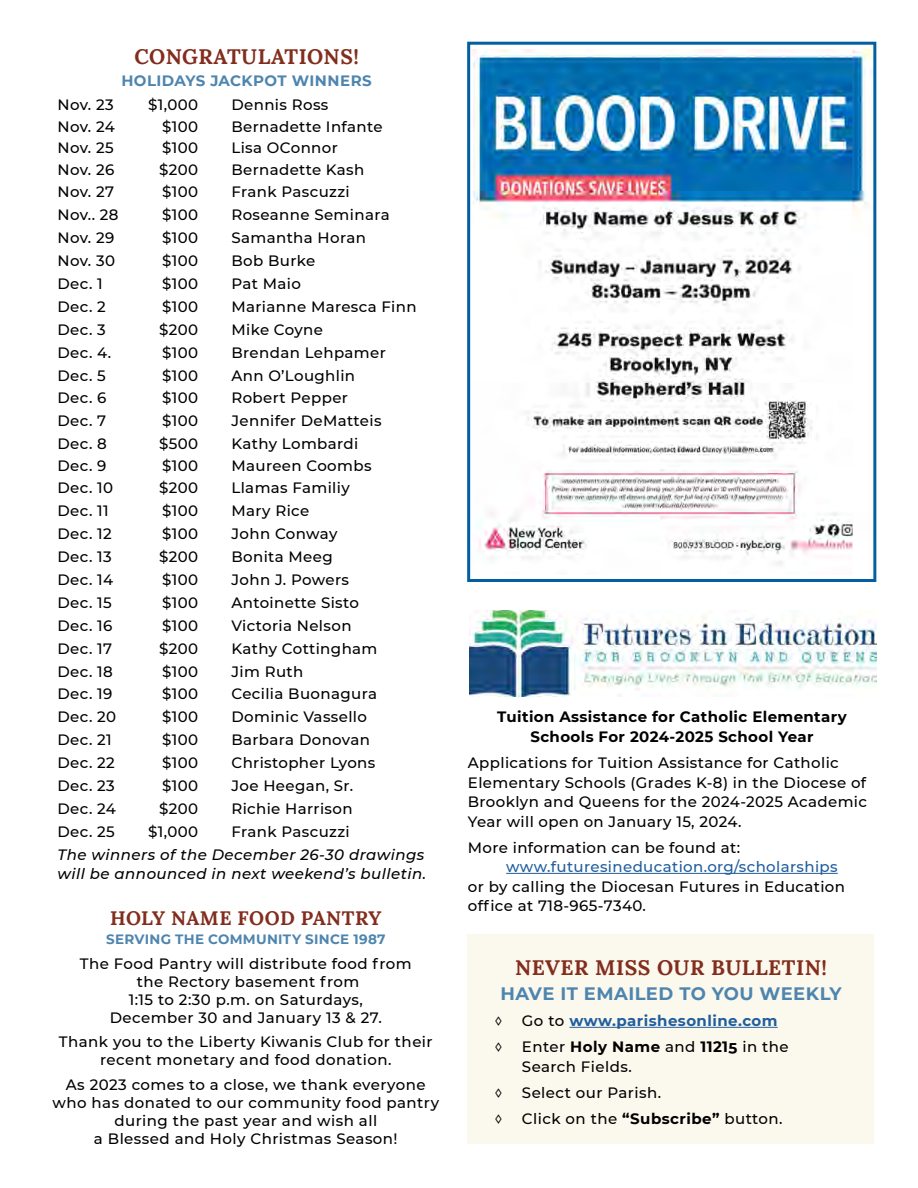
<style>
.page{position:relative;width:918px;height:1188px;background:#fff}
.page>*{position:absolute;margin:0;border:0;box-sizing:border-box;transform-origin:0 0}
.t1{font:700 21px "Lora";letter-spacing:.025em;color:#822d1d}
.t2{font:700 19.5px "Lora";letter-spacing:.02em;color:#822d1d}
.t3{font:700 18px "Montserrat";letter-spacing:.025em;color:#4e85af}
.t4{font:500 15px/18px "Montserrat";letter-spacing:.025em;color:#000;text-align:center}
.t5{font:italic 500 15px/19.6px "Montserrat";letter-spacing:.03em;color:#000}
.t6{font:700 15px/19.5px "Montserrat";letter-spacing:.025em;color:#000;text-align:center}
.t7{font:500 15px "Montserrat";letter-spacing:.025em;color:#215e9e}
.t8{font:700 15px "Montserrat";letter-spacing:.03em;color:#215e9e}
.t9{font:700 15px "Montserrat";letter-spacing:.03em;color:#4e85af}
.t10{font:700 13.5px "Montserrat";letter-spacing:.02em;color:#4e85af}
.s1{font-weight:500;color:#000}
.s2{font-weight:700}
</style>
<div class="page">
<hr style="left:506px;top:873px;width:332px;height:1px;background:#215e9e">
<img style="left:469px;top:610px;width:407px;height:87px">
<img style="left:472px;top:49px;width:400px;height:516px">
<div style="left:467px;top:42px;width:409px;height:540px;border:3px solid #025fa2"></div>
<div style="left:468px;top:935px;width:406px;height:209px;background:#fbf8ed"></div>
<hr style="left:569px;top:1027px;width:209px;height:1px;background:#215e9e">
<h1 class="t1" style="left:134px;top:41px;width:226px">CONGRATULATIONS!</h1>
<p class="t9" style="left:121px;top:70px;width:252px">HOLIDAYS JACKPOT WINNERS</p>
<p class="t4" style="left:57px;top:95px;width:58px">Nov. 23</p>
<p class="t4" style="left:148px;top:95px;width:51px">$1,000</p>
<p class="t4" style="left:231px;top:95px;width:98px">Dennis Ross</p>
<p class="t4" style="left:57px;top:117px;width:59px">Nov. 24</p>
<p class="t4" style="left:162px;top:117px;width:37px">$100</p>
<p class="t4" style="left:231px;top:117px;width:153px">Bernadette Infante</p>
<p class="t4" style="left:57px;top:138px;width:58px">Nov. 25</p>
<p class="t4" style="left:162px;top:138px;width:37px">$100</p>
<p class="t4" style="left:231px;top:138px;width:108px">Lisa OConnor</p>
<p class="t4" style="left:57px;top:160px;width:58px">Nov. 26</p>
<p class="t4" style="left:159px;top:160px;width:41px">$200</p>
<p class="t4" style="left:231px;top:160px;width:134px">Bernadette Kash</p>
<p class="t4" style="left:57px;top:182px;width:58px">Nov. 27</p>
<p class="t4" style="left:162px;top:182px;width:37px">$100</p>
<p class="t4" style="left:231px;top:182px;width:120px">Frank Pascuzzi</p>
<p class="t4" style="left:57px;top:205px;width:63px">Nov.. 28</p>
<p class="t4" style="left:162px;top:205px;width:37px">$100</p>
<p class="t4" style="left:231px;top:205px;width:160px">Roseanne Seminara</p>
<p class="t4" style="left:57px;top:228px;width:58px">Nov. 29</p>
<p class="t4" style="left:162px;top:228px;width:37px">$100</p>
<p class="t4" style="left:231px;top:228px;width:136px">Samantha Horan</p>
<p class="t4" style="left:57px;top:251px;width:59px">Nov. 30</p>
<p class="t4" style="left:162px;top:251px;width:37px">$100</p>
<p class="t4" style="left:231px;top:251px;width:85px">Bob Burke</p>
<p class="t4" style="left:57px;top:274px;width:47px">Dec. 1</p>
<p class="t4" style="left:162px;top:274px;width:37px">$100</p>
<p class="t4" style="left:231px;top:274px;width:71px">Pat Maio</p>
<p class="t4" style="left:57px;top:297px;width:50px">Dec. 2</p>
<p class="t4" style="left:162px;top:297px;width:37px">$100</p>
<p class="t4" style="left:231px;top:297px;width:187px">Marianne Maresca Finn</p>
<p class="t4" style="left:57px;top:320px;width:50px">Dec. 3</p>
<p class="t4" style="left:159px;top:320px;width:41px">$200</p>
<p class="t4" style="left:231px;top:320px;width:93px">Mike Coyne</p>
<p class="t4" style="left:57px;top:343px;width:55px">Dec. 4.</p>
<p class="t4" style="left:162px;top:343px;width:37px">$100</p>
<p class="t4" style="left:231px;top:343px;width:156px">Brendan Lehpamer</p>
<p class="t4" style="left:57px;top:366px;width:50px">Dec. 5</p>
<p class="t4" style="left:162px;top:366px;width:37px">$100</p>
<p class="t4" style="left:231px;top:366px;width:125px">Ann O’Loughlin</p>
<p class="t4" style="left:57px;top:388px;width:51px">Dec. 6</p>
<p class="t4" style="left:162px;top:388px;width:37px">$100</p>
<p class="t4" style="left:231px;top:388px;width:118px">Robert Pepper</p>
<p class="t4" style="left:57px;top:411px;width:50px">Dec. 7</p>
<p class="t4" style="left:162px;top:411px;width:37px">$100</p>
<p class="t4" style="left:231px;top:411px;width:152px">Jennifer DeMatteis</p>
<p class="t4" style="left:57px;top:434px;width:51px">Dec. 8</p>
<p class="t4" style="left:159px;top:434px;width:41px">$500</p>
<p class="t4" style="left:231px;top:434px;width:128px">Kathy Lombardi</p>
<p class="t4" style="left:57px;top:456px;width:51px">Dec. 9</p>
<p class="t4" style="left:162px;top:456px;width:37px">$100</p>
<p class="t4" style="left:231px;top:456px;width:142px">Maureen Coombs</p>
<p class="t4" style="left:57px;top:479px;width:57px">Dec. 10</p>
<p class="t4" style="left:159px;top:479px;width:41px">$200</p>
<p class="t4" style="left:231px;top:479px;width:120px">Llamas Familiy</p>
<p class="t4" style="left:57px;top:501px;width:53px">Dec. 11</p>
<p class="t4" style="left:162px;top:501px;width:37px">$100</p>
<p class="t4" style="left:231px;top:501px;width:79px">Mary Rice</p>
<p class="t4" style="left:57px;top:524px;width:56px">Dec. 12</p>
<p class="t4" style="left:162px;top:524px;width:37px">$100</p>
<p class="t4" style="left:231px;top:524px;width:107px">John Conway</p>
<p class="t4" style="left:57px;top:547px;width:56px">Dec. 13</p>
<p class="t4" style="left:159px;top:547px;width:41px">$200</p>
<p class="t4" style="left:231px;top:547px;width:103px">Bonita Meeg</p>
<p class="t4" style="left:57px;top:570px;width:57px">Dec. 14</p>
<p class="t4" style="left:162px;top:570px;width:37px">$100</p>
<p class="t4" style="left:231px;top:570px;width:119px">John J. Powers</p>
<p class="t4" style="left:57px;top:593px;width:56px">Dec. 15</p>
<p class="t4" style="left:162px;top:593px;width:37px">$100</p>
<p class="t4" style="left:231px;top:593px;width:129px">Antoinette Sisto</p>
<p class="t4" style="left:57px;top:616px;width:56px">Dec. 16</p>
<p class="t4" style="left:162px;top:616px;width:37px">$100</p>
<p class="t4" style="left:231px;top:616px;width:122px">Victoria Nelson</p>
<p class="t4" style="left:57px;top:639px;width:56px">Dec. 17</p>
<p class="t4" style="left:159px;top:639px;width:41px">$200</p>
<p class="t4" style="left:231px;top:639px;width:147px">Kathy Cottingham</p>
<p class="t4" style="left:57px;top:662px;width:57px">Dec. 18</p>
<p class="t4" style="left:162px;top:662px;width:37px">$100</p>
<p class="t4" style="left:231px;top:662px;width:73px">Jim Ruth</p>
<p class="t4" style="left:57px;top:685px;width:56px">Dec. 19</p>
<p class="t4" style="left:162px;top:685px;width:37px">$100</p>
<p class="t4" style="left:231px;top:685px;width:147px">Cecilia Buonagura</p>
<p class="t4" style="left:57px;top:707px;width:60px">Dec. 20</p>
<p class="t4" style="left:162px;top:707px;width:37px">$100</p>
<p class="t4" style="left:231px;top:707px;width:137px">Dominic Vassello</p>
<p class="t4" style="left:57px;top:730px;width:56px">Dec. 21</p>
<p class="t4" style="left:162px;top:730px;width:37px">$100</p>
<p class="t4" style="left:231px;top:730px;width:140px">Barbara Donovan</p>
<p class="t4" style="left:57px;top:753px;width:59px">Dec. 22</p>
<p class="t4" style="left:162px;top:753px;width:37px">$100</p>
<p class="t4" style="left:231px;top:753px;width:145px">Christopher Lyons</p>
<p class="t4" style="left:57px;top:776px;width:59px">Dec. 23</p>
<p class="t4" style="left:162px;top:776px;width:37px">$100</p>
<p class="t4" style="left:231px;top:776px;width:123px">Joe Heegan, Sr.</p>
<p class="t4" style="left:57px;top:799px;width:60px">Dec. 24</p>
<p class="t4" style="left:159px;top:799px;width:41px">$200</p>
<p class="t4" style="left:231px;top:799px;width:123px">Richie Harrison</p>
<p class="t4" style="left:57px;top:822px;width:59px">Dec. 25</p>
<p class="t4" style="left:148px;top:822px;width:51px">$1,000</p>
<p class="t4" style="left:231px;top:822px;width:120px">Frank Pascuzzi</p>
<p class="t5" style="left:57px;top:844px;width:370px">The winners of the December 26-30 drawings will be announced in next weekend’s bulletin.</p>
<h2 class="t2" style="left:110px;top:903px;width:273px">HOLY NAME FOOD PANTRY</h2>
<p class="t10" style="left:106px;top:930px;width:281px">SERVING THE COMMUNITY SINCE 1987</p>
<p class="t4" style="left:80px;top:954px;width:333px">The Food Pantry will distribute food from the Rectory basement from<br>1:15 to 2:30 p.m. on Saturdays,<br>December 30 and January 13 &amp; 27.</p>
<p class="t4" style="left:59px;top:1032px;width:375px">Thank you to the Liberty Kiwanis Club for their recent monetary and food donation.</p>
<p class="t4" style="left:53px;top:1075px;width:388px">As 2023 comes to a close, we thank everyone who has donated to our community food pantry during the past year and wish all<br>a Blessed and Holy Christmas Season!</p>
<p class="t6" style="left:497px;top:706px;width:351px">Tuition Assistance for Catholic Elementary<br>Schools For 2024-2025 School Year</p>
<p class="t4" style="left:468px;top:752px;width:401px;line-height:19.5px;text-align:left">Applications for Tuition Assistance for Catholic Elementary Schools (Grades K-8) in the Diocese of Brooklyn and Queens for the 2024-2025 Academic Year will open on January 15, 2024.</p>
<p class="t4" style="left:468px;top:838px;width:274px">More information can be found at:</p>
<p class="t7" style="left:506px;top:856px;width:333px">www.futuresineducation.org/scholarships</p>
<p class="t4" style="left:468px;top:876px;width:379px;line-height:19.5px;text-align:left">or by calling the Diocesan Futures in Education office at 718-965-7340.</p>
<h1 class="t1" style="left:515px;top:952px;width:313px">NEVER MISS OUR BULLETIN!</h1>
<p class="t3" style="left:500px;top:981px;width:343px">HAVE IT EMAILED TO YOU WEEKLY</p>
<p class="t4" style="left:495px;top:1011px;width:9px">◊</p>
<p class="t8" style="left:522px;top:1010px;width:257px"><span class="s1">Go to</span> www.parishesonline.com</p>
<p class="t4" style="left:495px;top:1038px;width:9px">◊</p>
<p class="t4" style="left:522px;top:1037px;width:268px;line-height:19.5px;text-align:left">Enter <span class="s2">Holy Name</span> and <span class="s2">11215</span> in the<br>Search Fields.</p>
<p class="t4" style="left:495px;top:1083px;width:9px">◊</p>
<p class="t4" style="left:522px;top:1083px;width:141px">Select our Parish.</p>
<p class="t4" style="left:495px;top:1110px;width:9px">◊</p>
<p class="t4" style="left:522px;top:1110px;width:262px">Click on the <span class="s2">“Subscribe”</span> button.</p>
</div>
